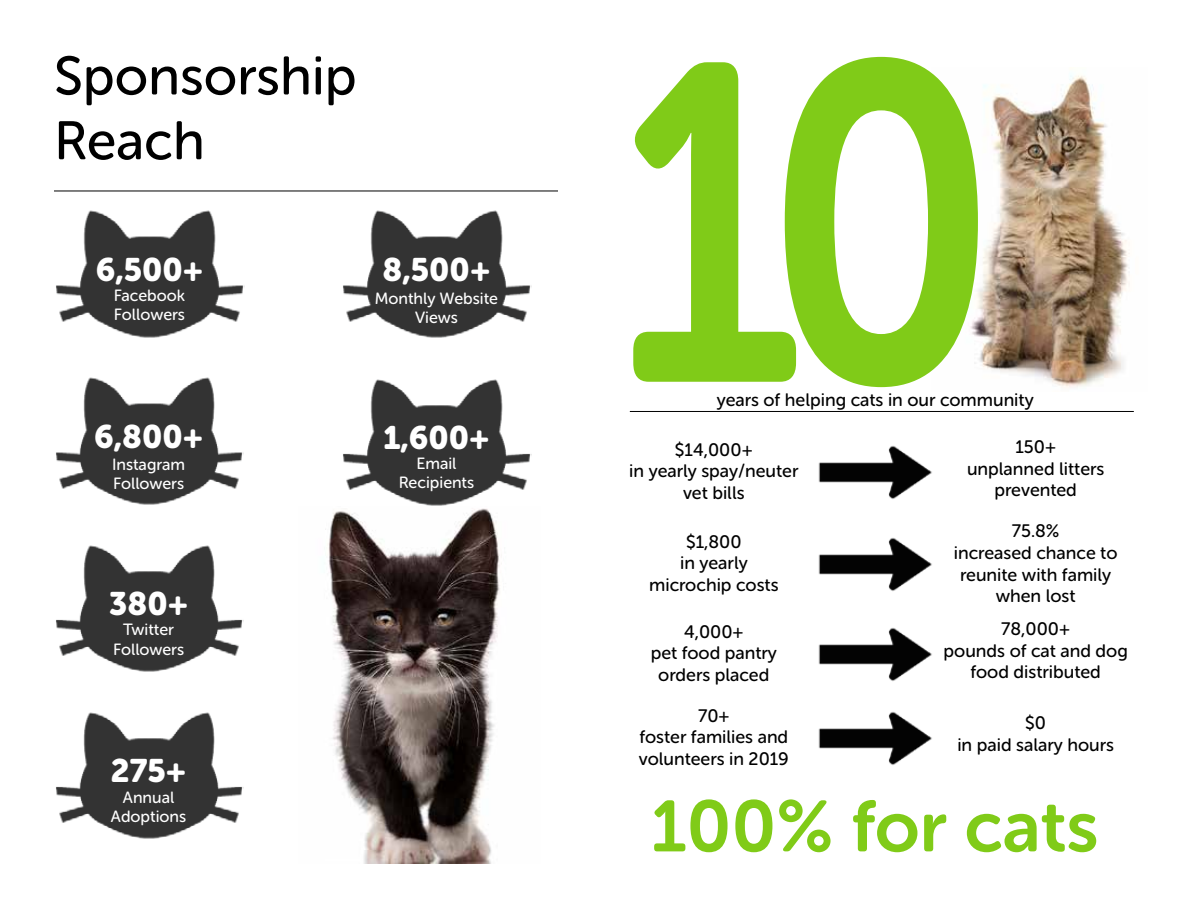
<style>
.page{position:relative;width:1188px;height:918px;background:#fff}
.page>*{position:absolute;margin:0;border:0;box-sizing:border-box;transform-origin:0 0}
.t1{font:450px "Museo Sans Rounded 700";color:#80cb18;scale:.83 1}
.t2{font:72px "Museo Sans Rounded 700";color:#80cb18}
.t3{font:54px/64.8px "Museo Sans Rounded 500";color:#000}
.t4{font:32.4px "Museo Sans Rounded 900";color:#fff}
.t5{font:18px/21.6px "Museo Sans Rounded 500";color:#000;text-align:center}
.t6{font:16.2px/19.5px "Museo Sans Rounded 500";color:#fff;text-align:center}
</style>
<div class="page">
<img style="left:325px;top:508px;width:175px;height:356px">
<img style="left:818px;top:445px;width:114px;height:54px">
<img style="left:818px;top:537px;width:114px;height:54px">
<img style="left:818px;top:627px;width:114px;height:54px">
<img style="left:818px;top:711px;width:114px;height:54px">
<hr style="left:54px;top:191px;width:504px;height:1px;background:#000">
<hr style="left:630px;top:411px;width:504px;height:1px;background:#000">
<img style="left:56px;top:712px;width:187px;height:127px">
<img style="left:56px;top:210px;width:188px;height:128px">
<img style="left:56px;top:545px;width:187px;height:127px">
<img style="left:343px;top:379px;width:188px;height:127px">
<img style="left:343px;top:210px;width:188px;height:128px">
<img style="left:56px;top:377px;width:187px;height:128px">
<img style="left:970px;top:75px;width:160px;height:313px">
<h3 class="t3" style="left:54px;top:44px;width:304px">Sponsorship<br>Reach</h3>
<h3 class="t4" style="left:96px;top:251px;width:109px">6,500+</h3>
<p class="t6" style="left:114px;top:286px;width:73px;text-align:left">Facebook<br>Followers</p>
<h3 class="t4" style="left:383px;top:251px;width:109px">8,500+</h3>
<p class="t6" style="left:375px;top:288px;width:125px">Monthly Website<br>Views</p>
<h3 class="t4" style="left:94px;top:418px;width:111px">6,800+</h3>
<p class="t6" style="left:112px;top:455px;width:75px;text-align:left">Instagram<br>Followers</p>
<h3 class="t4" style="left:109px;top:586px;width:80px">380+</h3>
<p class="t6" style="left:113px;top:620px;width:73px">Twitter<br>Followers</p>
<h3 class="t4" style="left:383px;top:420px;width:108px">1,600+</h3>
<p class="t6" style="left:399px;top:453px;width:77px">Email<br>Recipients</p>
<h3 class="t4" style="left:111px;top:753px;width:77px">275+</h3>
<p class="t6" style="left:111px;top:787px;width:77px">Annual<br>Adoptions</p>
<h1 class="t1" style="left:617px;top:-24px;width:461px">10</h1>
<p class="t5" style="left:717px;top:389px;width:319px">years of helping cats in our community</p>
<p class="t5" style="left:629px;top:439px;width:171px">$14,000+<br>in yearly spay/neuter vet bills</p>
<p class="t5" style="left:967px;top:436px;width:139px">150+<br>unplanned litters prevented</p>
<p class="t5" style="left:649px;top:531px;width:131px">$1,800<br>in yearly microchip costs</p>
<p class="t5" style="left:954px;top:520px;width:165px">75.8%<br>increased chance to reunite with family when lost</p>
<p class="t5" style="left:651px;top:621px;width:128px">4,000+<br>pet food pantry orders placed</p>
<p class="t5" style="left:944px;top:618px;width:186px">78,000+<br>pounds of cat and dog food distributed</p>
<p class="t5" style="left:639px;top:705px;width:152px">70+<br>foster families and volunteers in 2019</p>
<p class="t5" style="left:957px;top:712px;width:158px">$0<br>in paid salary hours</p>
<h2 class="t2" style="left:651px;top:786px;width:449px">100% for cats</h2>
</div>
